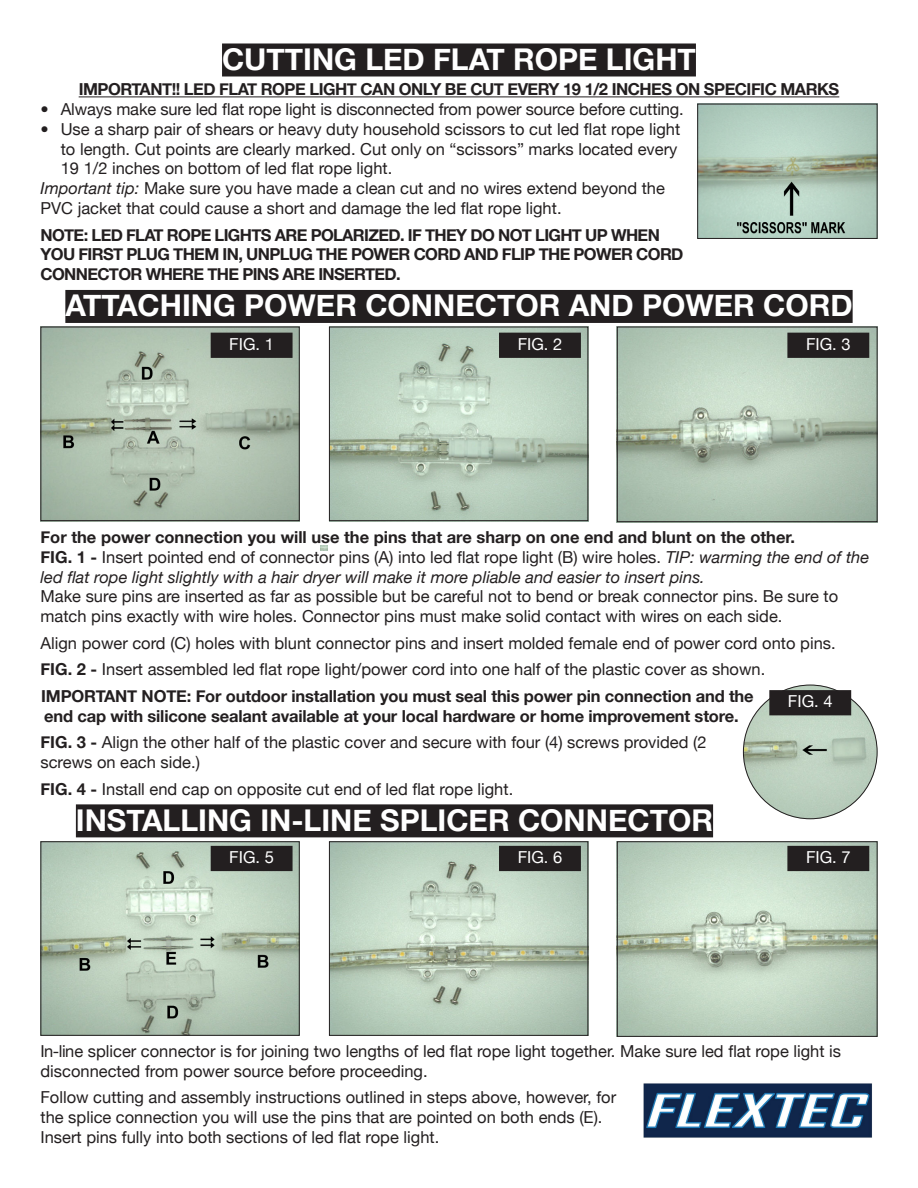
<style>
.page{position:relative;width:918px;height:1188px;background:#fff}
.page>*{position:absolute;margin:0;border:0;box-sizing:border-box;transform-origin:0 0}
.t1{font:700 30px "Helvetica Neue";color:#fff}
.t2{font:16.5px/19.8px "Helvetica Neue";color:#231f20}
.t3{font:700 16.5px/19.8px "Helvetica Neue";letter-spacing:-.01em;color:#231f20}
.t4{font:italic 16.5px/19.8px "Helvetica Neue";color:#231f20}
.t5{font:700 16.5px/19.8px "Helvetica Neue";letter-spacing:-.04em;color:#231f20}
.t6{font:700 16.5px "Helvetica Neue";letter-spacing:-.03em;color:#231f20}
.t7{font:16.5px "Helvetica Neue";color:#fff}
.s1{font-style:italic}
.s2{font-weight:700;font-style:normal}
.s3{font-style:normal}
.s4{font-weight:700}
</style>
<div class="page">
<div style="left:222px;top:43px;width:474px;height:33px;background:#231f20"></div>
<hr style="left:79px;top:96px;width:760px;height:1px;background:#231f20">
<div style="left:65px;top:290px;width:788px;height:33px;background:#231f20"></div>
<div style="left:76px;top:804px;width:637px;height:33px;background:#231f20"></div>
<img style="left:699px;top:106px;width:177px;height:131px">
<div style="left:697px;top:104px;width:181px;height:135px;border:1px solid #231f20"></div>
<img style="left:42px;top:329px;width:256px;height:190px">
<div style="left:40px;top:327px;width:260px;height:194px;border:1px solid #231f20"></div>
<img style="left:42px;top:843px;width:256px;height:191px">
<div style="left:40px;top:841px;width:260px;height:195px;border:1px solid #231f20"></div>
<svg style="left:321px;top:546px;width:6px;height:5px"></svg>
<img style="left:619px;top:329px;width:257px;height:191px">
<div style="left:617px;top:327px;width:261px;height:195px;border:1px solid #231f20"></div>
<img style="left:619px;top:843px;width:257px;height:192px">
<div style="left:617px;top:841px;width:261px;height:196px;border:1px solid #231f20"></div>
<img style="left:331px;top:329px;width:255px;height:190px">
<div style="left:329px;top:327px;width:259px;height:194px;border:1px solid #231f20"></div>
<img style="left:331px;top:843px;width:255px;height:191px">
<div style="left:329px;top:841px;width:259px;height:195px;border:1px solid #231f20"></div>
<div style="left:211px;top:333px;width:81px;height:24px;background:#231f20"></div>
<div style="left:211px;top:333px;width:82px;height:25px;border:2px solid #231f20"></div>
<div style="left:211px;top:847px;width:81px;height:23px;background:#231f20"></div>
<div style="left:211px;top:846px;width:82px;height:25px;border:2px solid #231f20"></div>
<div style="left:500px;top:333px;width:80px;height:24px;background:#231f20"></div>
<div style="left:499px;top:333px;width:82px;height:25px;border:2px solid #231f20"></div>
<div style="left:500px;top:847px;width:80px;height:23px;background:#231f20"></div>
<div style="left:499px;top:846px;width:82px;height:25px;border:2px solid #231f20"></div>
<div style="left:788px;top:333px;width:81px;height:24px;background:#231f20"></div>
<div style="left:787px;top:333px;width:82px;height:25px;border:2px solid #231f20"></div>
<div style="left:788px;top:847px;width:81px;height:23px;background:#231f20"></div>
<div style="left:787px;top:846px;width:82px;height:25px;border:2px solid #231f20"></div>
<img style="left:743px;top:685px;width:135px;height:134px;border-radius:67px">
<div style="left:770px;top:691px;width:80px;height:24px;background:#231f20"></div>
<div style="left:769px;top:690px;width:82px;height:25px;border:2px solid #231f20"></div>
<img style="left:643px;top:1083px;width:229px;height:55px">
<p class="t1" style="left:222px;top:40px;width:475px">CUTTING LED FLAT ROPE LIGHT</p>
<p class="t6" style="left:79px;top:79px;width:762px">IMPORTANT!! LED FLAT ROPE LIGHT CAN ONLY BE CUT EVERY 19 1/2 INCHES ON SPECIFIC MARKS</p>
<p class="t2" style="left:40px;top:99px;width:645px">• Always make sure led flat rope light is disconnected from power source before cutting.</p>
<p class="t2" style="left:61px;top:119px;width:621px;text-indent:-20px">• Use a sharp pair of shears or heavy duty household scissors to cut led flat rope light to length. Cut points are clearly marked. Cut only on “scissors” marks located every<br>19 1/2 inches on bottom of led flat rope light.</p>
<p class="t2" style="left:40px;top:178px;width:626px"><span class="s1">Important tip:</span> Make sure you have made a clean cut and no wires extend beyond the<br>PVC jacket that could cause a short and damage the led flat rope light.</p>
<p class="t5" style="left:40px;top:224px;width:645px">NOTE: LED FLAT ROPE LIGHTS ARE POLARIZED. IF THEY DO NOT LIGHT UP WHEN<br>YOU FIRST PLUG THEM IN, UNPLUG THE POWER CORD AND FLIP THE POWER CORD<br>CONNECTOR WHERE THE PINS ARE INSERTED.</p>
<p class="t1" style="left:65px;top:287px;width:789px">ATTACHING POWER CONNECTOR AND POWER CORD</p>
<p class="t7" style="left:229px;top:334px;width:46px">FIG. 1</p>
<p class="t7" style="left:518px;top:334px;width:46px">FIG. 2</p>
<p class="t7" style="left:806px;top:334px;width:46px">FIG. 3</p>
<p class="t3" style="left:40px;top:527px;width:756px">For the power connection you will use the pins that are sharp on one end and blunt on the other.</p>
<p class="t4" style="left:40px;top:547px;width:830px"><span class="s2">FIG. 1 -</span> <span class="s3">Insert pointed end of connector pins (A) into led flat rope light (B) wire holes.</span> TIP: warming the end of the led flat rope light slightly with a hair dryer will make it more pliable and easier to insert pins.</p>
<p class="t2" style="left:40px;top:587px;width:799px">Make sure pins are inserted as far as possible but be careful not to bend or break connector pins. Be sure to match pins exactly with wire holes. Connector pins must make solid contact with wires on each side.</p>
<p class="t2" style="left:40px;top:633px;width:797px">Align power cord (C) holes with blunt connector pins and insert molded female end of power cord onto pins.</p>
<p class="t2" style="left:40px;top:659px;width:726px"><span class="s4">FIG. 2 -</span> Insert assembled led flat rope light/power cord into one half of the plastic cover as shown.</p>
<p class="t3" style="left:41px;top:686px;width:714px">IMPORTANT NOTE: For outdoor installation you must seal this power pin connection and the end cap with silicone sealant available at your local hardware or home improvement store.</p>
<p class="t2" style="left:40px;top:732px;width:668px"><span class="s4">FIG. 3 -</span> Align the other half of the plastic cover and secure with four (4) screws provided (2 screws on each side.)</p>
<p class="t2" style="left:40px;top:779px;width:474px"><span class="s4">FIG. 4 -</span> Install end cap on opposite cut end of led flat rope light.</p>
<p class="t1" style="left:76px;top:801px;width:639px">INSTALLING IN-LINE SPLICER CONNECTOR</p>
<p class="t7" style="left:788px;top:692px;width:46px">FIG. 4</p>
<p class="t7" style="left:229px;top:847px;width:46px">FIG. 5</p>
<p class="t7" style="left:518px;top:847px;width:46px">FIG. 6</p>
<p class="t7" style="left:806px;top:847px;width:46px">FIG. 7</p>
<p class="t2" style="left:40px;top:1041px;width:802px">In-line splicer connector is for joining two lengths of led flat rope light together. Make sure led flat rope light is disconnected from power source before proceeding.</p>
<p class="t2" style="left:40px;top:1087px;width:577px">Follow cutting and assembly instructions outlined in steps above, however, for the splice connection you will use the pins that are pointed on both ends (E).<br>Insert pins fully into both sections of led flat rope light.</p>
</div>
